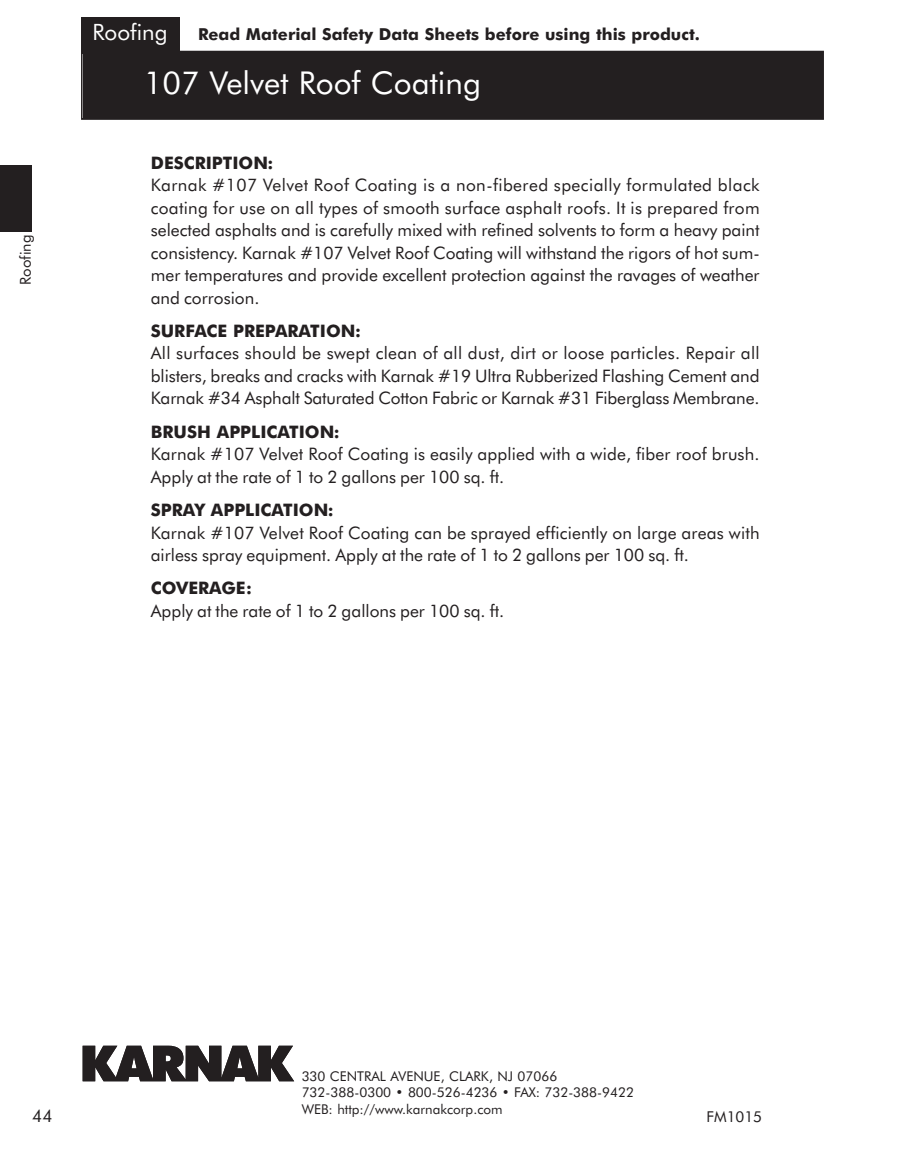
<style>
.page{position:relative;width:905px;height:1161px;background:#fff}
.page>*{position:absolute;margin:0;border:0;box-sizing:border-box;transform-origin:0 0}
.t1{font:31.5px "Futura BT";color:#fff}
.t2{font:22.5px "Futura BT";color:#fff}
.t3{font:17.25px/22.5px "Futura BT";color:#231f20;text-align:justify}
.t4{font:700 17.25px "Futura BT";color:#231f20}
.t5{font:700 16.5px "Futura BT";color:#231f20}
.t6{font:15px "Futura BT";color:#231f20}
.t7{font:13.5px/16.2px "Futura BT";color:#231f20}
</style>
<div class="page">
<div style="left:82px;top:52px;width:740px;height:66px;background:#231f20"></div>
<div style="left:81px;top:51px;width:743px;height:69px;border:2px solid #231f20"></div>
<div style="left:81px;top:18px;width:99px;height:36px;background:#231f20"></div>
<div style="left:0;top:165px;width:32px;height:66px;background:#231f20"></div>
<svg style="left:83px;top:1046px;width:211px;height:35px"></svg>
<p class="t6" style="left:19px;top:285px;width:51px;rotate:-90deg">Roofing</p>
<h2 class="t2" style="left:93px;top:23px;width:76px">Roofing</h2>
<p class="t5" style="left:198px;top:27px;width:503px">Read Material Safety Data Sheets before using this product.</p>
<h1 class="t1" style="left:144px;top:70px;width:339px">107 Velvet Roof Coating</h1>
<p class="t4" style="left:151px;top:156px;width:124px">DESCRIPTION:</p>
<p class="t3" style="left:151px;top:175px;width:610px">Karnak #107 Velvet Roof Coating is a non-fibered specially formulated black coating for use on all types of smooth surface asphalt roofs. It is prepared from selected asphalts and is carefully mixed with refined solvents to form a heavy paint consistency. Karnak #107 Velvet Roof Coating will withstand the rigors of hot sum&shy;mer temperatures and provide excellent protection against the ravages of weather and corrosion.</p>
<p class="t4" style="left:151px;top:324px;width:211px">SURFACE PREPARATION:</p>
<p class="t3" style="left:151px;top:344px;width:610px">All surfaces should be swept clean of all dust, dirt or loose particles. Repair all blisters, breaks and cracks with Karnak #19 Ultra Rubberized Flashing Cement and Karnak #34 Asphalt Saturated Cotton Fabric or Karnak #31 Fiberglass Membrane.</p>
<p class="t4" style="left:151px;top:425px;width:190px">BRUSH APPLICATION:</p>
<p class="t3" style="left:151px;top:444px;width:610px">Karnak #107 Velvet Roof Coating is easily applied with a wide, fiber roof brush.<br>Apply at the rate of 1 to 2 gallons per 100 sq. ft.</p>
<p class="t4" style="left:151px;top:503px;width:184px">SPRAY APPLICATION:</p>
<p class="t3" style="left:151px;top:523px;width:610px">Karnak #107 Velvet Roof Coating can be sprayed efficiently on large areas with airless spray equipment. Apply at the rate of 1 to 2 gallons per 100 sq. ft.</p>
<p class="t4" style="left:151px;top:581px;width:103px">COVERAGE:</p>
<p class="t3" style="left:151px;top:601px;width:355px">Apply at the rate of 1 to 2 gallons per 100 sq. ft.</p>
<p class="t3" style="left:32px;top:1106px;width:22px">44</p>
<p class="t7" style="left:302px;top:1069px;width:334px">330 CENTRAL AVENUE, CLARK, NJ 07066<br>732-388-0300 • 800-526-4236 • FAX: 732-388-9422<br>WEB: http://www.karnakcorp.com</p>
<p class="t6" style="left:706px;top:1111px;width:57px">FM1015</p>
</div>
